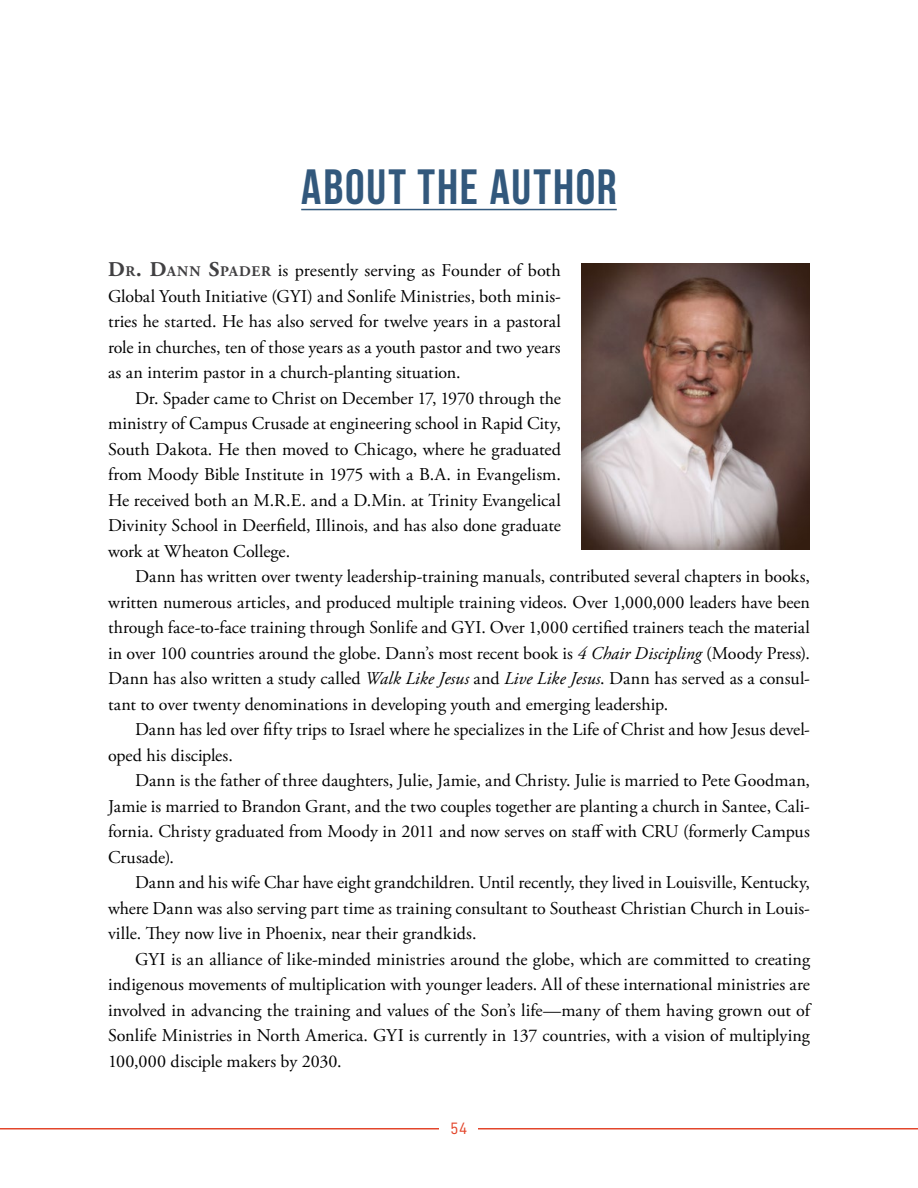
<style>
.page{position:relative;width:918px;height:1188px;background:#fff}
.page>*{position:absolute;margin:0;border:0;box-sizing:border-box;transform-origin:0 0}
.t1{font:700 49.5px "Bebas Neue";letter-spacing:.035em;color:#32587c}
.t2{font:18px/25.5px "Adobe Garamond Pro";color:#000;text-align:justify}
.t3{font:16.5px "D DIN";color:#e3452b}
.s1{font-weight:700;font-size:21px;color:#414042}
.s2{font-weight:700;font-size:14.7px;color:#414042}
.s3{font-style:italic}
</style>
<div class="page">
<hr style="left:0;top:1128px;width:918px;height:2px;background:#e3452b">
<div style="left:440px;top:1120px;width:38px;height:17px;background:#fff"></div>
<hr style="left:301px;top:209px;width:316px;height:1px;background:#32587c">
<img style="left:581px;top:264px;width:229px;height:286px">
<h1 class="t1" style="left:301px;top:159px;width:317px">ABOUT THE AUTHOR</h1>
<p class="t2" style="left:108px;top:258px;width:455px"><span class="s1">D</span><span class="s2">R</span><span class="s1">. D</span><span class="s2">ANN</span> <span class="s1">S</span><span class="s2">PADER</span> is presently serving as Founder of both Global Youth Initiative (GYI) and Sonlife Ministries, both minis&shy;tries he started. He has also served for twelve years in a pastoral role in churches, ten of those years as a youth pastor and two years as an interim pastor in a church-planting situation.</p>
<p class="t2" style="left:108px;top:386px;width:455px;text-indent:27px">Dr. Spader came to Christ on December 17, 1970 through the ministry of Campus Crusade at engineering school in Rapid City, South Dakota. He then moved to Chicago, where he graduated from Moody Bible Institute in 1975 with a B.A. in Evangelism.<br>He received both an M.R.E. and a D.Min. at Trinity Evangelical Divinity School in Deerfield, Illinois, and has also done graduate work at Wheaton College.</p>
<p class="t2" style="left:108px;top:565px;width:704px;text-indent:27px">Dann has written over twenty leadership-training manuals, contributed several chapters in books, written numerous articles, and produced multiple training videos. Over 1,000,000 leaders have been through face-to-face training through Sonlife and GYI. Over 1,000 certified trainers teach the material in over 100 countries around the globe. Dann’s most recent book is <span class="s3">4 Chair Discipling</span> (Moody Press).<br>Dann has also written a study called <span class="s3">Walk Like Jesus</span> and <span class="s3">Live Like Jesus</span>. Dann has served as a consul&shy;tant to over twenty denominations in developing youth and emerging leadership.</p>
<p class="t2" style="left:108px;top:717px;width:704px;text-indent:27px">Dann has led over fifty trips to Israel where he specializes in the Life of Christ and how Jesus devel&shy;oped his disciples.</p>
<p class="t2" style="left:108px;top:768px;width:704px;text-indent:27px">Dann is the father of three daughters, Julie, Jamie, and Christy. Julie is married to Pete Goodman, Jamie is married to Brandon Grant, and the two couples together are planting a church in Santee, Cali&shy;fornia. Christy graduated from Moody in 2011 and now serves on staff with CRU (formerly Campus Crusade).</p>
<p class="t2" style="left:108px;top:870px;width:704px;text-indent:27px">Dann and his wife Char have eight grandchildren. Until recently, they lived in Louisville, Kentucky, where Dann was also serving part time as training consultant to Southeast Christian Church in Louis&shy;ville. They now live in Phoenix, near their grandkids.</p>
<p class="t2" style="left:108px;top:947px;width:704px;text-indent:27px">GYI is an alliance of like-minded ministries around the globe, which are committed to creating indigenous movements of multiplication with younger leaders. All of these international ministries are involved in advancing the training and values of the Son’s life—many of them having grown out of Sonlife Ministries in North America. GYI is currently in 137 countries, with a vision of multiplying 100,000 disciple makers by 2030.</p>
<p class="t3" style="left:451px;top:1119px;width:18px">54</p>
</div>
